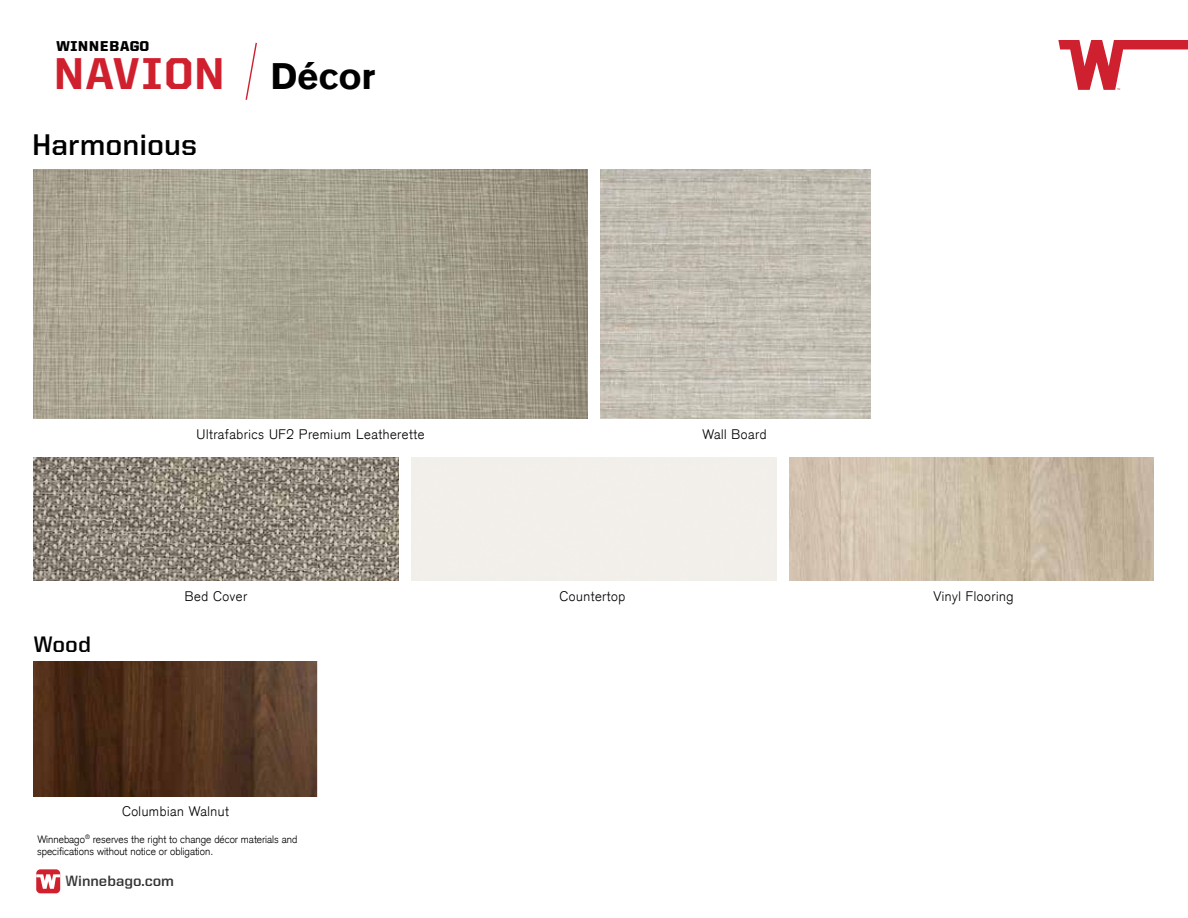
<style>
.page{position:relative;width:1188px;height:918px;background:#fff}
.page>*{position:absolute;margin:0;border:0;box-sizing:border-box;transform-origin:0 0}
.t1{font:800 44.7px "United Sans Reg";letter-spacing:.035em;color:#d0202e}
.t2{font:900 36px "Akzidenz Grotesk CE";color:#000}
.t3{font:700 30px "United Sans Reg";color:#000}
.t4{font:700 22.5px "United Sans Reg";color:#000}
.t5{font:700 15px "United Sans Reg";color:#333}
.t6{font:900 14.4px "United Sans Reg";letter-spacing:.065em;color:#000}
.t7{font:300 13.5px "Akzidenz Grotesk CE";letter-spacing:.04em;color:#000}
.t8{font:300 10.5px/12.6px "Akzidenz Grotesk CE";color:#000}
</style>
<div class="page">
<svg style="left:245px;top:42px;width:12px;height:58px"></svg>
<svg style="left:1058px;top:40px;width:130px;height:50px"></svg>
<svg style="left:36px;top:872px;width:25px;height:22px"></svg>
<div style="left:36px;top:869px;width:24px;height:24px;background:#d0202e;border-radius:4px"></div>
<svg style="left:36px;top:874px;width:24px;height:15px"></svg>
<img style="left:790px;top:458px;width:364px;height:123px">
<img style="left:34px;top:169px;width:553px;height:249px">
<img style="left:601px;top:169px;width:270px;height:249px">
<img style="left:34px;top:458px;width:364px;height:123px">
<img style="left:33px;top:662px;width:284px;height:134px">
<h3 class="t6" style="left:56px;top:38px;width:94px">WINNEBAGO</h3>
<h1 class="t1" style="left:54px;top:49px;width:172px">NAVION</h1>
<h3 class="t3" style="left:32px;top:129px;width:167px">Harmonious</h3>
<h2 class="t2" style="left:271px;top:53px;width:106px">Décor</h2>
<p class="t7" style="left:197px;top:426px;width:229px">Ultrafabrics UF2 Premium Leatherette</p>
<p class="t7" style="left:702px;top:426px;width:66px">Wall Board</p>
<h3 class="t4" style="left:34px;top:632px;width:59px">Wood</h3>
<p class="t7" style="left:185px;top:588px;width:64px">Bed Cover</p>
<p class="t7" style="left:560px;top:588px;width:67px">Countertop</p>
<p class="t7" style="left:934px;top:588px;width:81px">Vinyl Flooring</p>
<p class="t7" style="left:122px;top:803px;width:108px">Columbian Walnut</p>
<p class="t8" style="left:37px;top:832px;width:262px">Winnebago<sup>®</sup> reserves the right to change décor materials and specifications without notice or obligation.</p>
<h3 class="t5" style="left:66px;top:872px;width:110px">Winnebago.com</h3>
</div>
